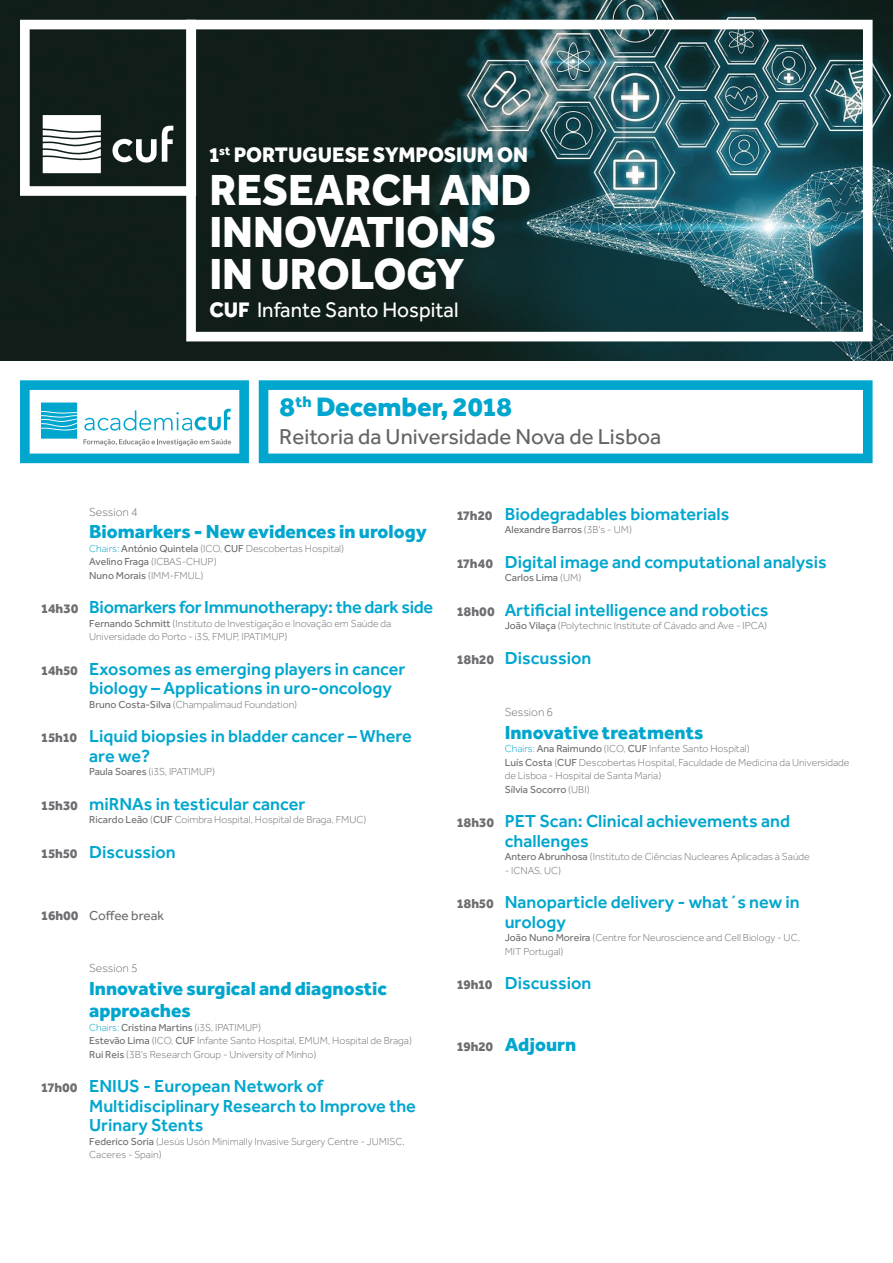
<style>
.page{position:relative;width:893px;height:1263px;background:#fff}
.page>*{position:absolute;margin:0;border:0;box-sizing:border-box;transform-origin:0 0}
.t1{font:800 45px/42.2px "Effra";color:#fff;scale:.96 1}
.t2{font:800 27.6px "Effra";color:#00a6ce}
.t3{font:22.35px "Effra";color:#636466}
.t4{font:800 21.75px "Effra";color:#fff;scale:.96 1}
.t5{font:21.75px "Effra";color:#fff;scale:.96 1}
.t6{font:800 19.5px/22.5px "Effra";color:#00a6ce}
.t7{font:500 18px/19.5px "Effra";color:#00a6ce}
.t8{font:13.5px "Effra";color:#6d6e71}
.t9{font:300 12px "Effra";color:#6d6e71}
.t10{font:300 10.5px/13.5px "Effra";color:#6d6e71}
.t11{font:10.5px "Effra";color:#6d6e71}
.s1{font-weight:800}
.s2{color:#00a6ce}
.s3{font-weight:400}
.s4{font-weight:800;font-size:13.5px;color:#6d6e71}
.s5{font-weight:300}
.s6{font-size:13.5px;color:#6d6e71}
</style>
<div class="page">
<img style="left:0;top:0;width:893px;height:360px">
<svg style="left:259px;top:380px;width:614px;height:83px"></svg>
<svg style="left:20px;top:20px;width:166px;height:176px"></svg>
<svg style="left:186px;top:20px;width:687px;height:321px;background:#355356"></svg>
<svg style="left:20px;top:380px;width:229px;height:83px"></svg>
<h3 class="t4" style="left:209px;top:142px;width:334px">1<sup>st</sup> PORTUGUESE SYMPOSIUM ON</h3>
<h1 class="t1" style="left:209px;top:167px;width:337px">RESEARCH AND<br>INNOVATIONS<br>IN UROLOGY</h1>
<h3 class="t5" style="left:209px;top:297px;width:261px"><span class="s1">CUF</span> Infante Santo Hospital</h3>
<h2 class="t2" style="left:279px;top:389px;width:235px">8<sup>th</sup> December, 2018</h2>
<h3 class="t3" style="left:279px;top:423px;width:384px">Reitoria da Universidade Nova de Lisboa</h3>
<p class="t9" style="left:89px;top:505px;width:50px">Session 4</p>
<h3 class="t6" style="left:89px;top:520px;width:339px">Biomarkers - New evidences in urology</h3>
<p class="t10" style="left:89px;top:541px;width:256px"><span class="s2">Chairs:</span> <span class="s3">António Quintela</span> (ICO, <span class="s3">CUF</span> Descobertas Hospital)<br><span class="s3">Avelino Fraga</span> (ICBAS-CHUP)<br><span class="s3">Nuno Morais</span> (IMM-FMUL)</p>
<h3 class="t7" style="left:42px;top:597px;width:393px"><span class="s4">14h30</span> Biomarkers for Immunotherapy: the dark side</h3>
<p class="t10" style="left:89px;top:616px;width:304px"><span class="s3">Fernando Schmitt</span> (Instituto de Investigação e Inovação em Saúde da<br>Universidade do Porto - i3S, FMUP, IPATIMUP)</p>
<h3 class="t7" style="left:89px;top:658px;width:318px;text-indent:-48px"><span class="s4">14h50</span> Exosomes as emerging players in cancer biology – Applications in uro-oncology</h3>
<p class="t10" style="left:89px;top:697px;width:210px"><span class="s3">Bruno Costa-Silva</span> (Champalimaud Foundation)</p>
<h3 class="t7" style="left:89px;top:726px;width:324px;text-indent:-48px"><span class="s4">15h10</span> Liquid biopsies in bladder cancer – Where are we?</h3>
<p class="t10" style="left:89px;top:765px;width:127px"><span class="s3">Paula Soares</span> (i3S, IPATIMUP)</p>
<h3 class="t7" style="left:42px;top:793px;width:265px"><span class="s4">15h30</span> miRNAs in testicular cancer</h3>
<p class="t10" style="left:89px;top:813px;width:279px"><span class="s3">Ricardo Leão</span> (<span class="s3">CUF</span> Coimbra Hospital, Hospital de Braga, FMUC)</p>
<h3 class="t7" style="left:42px;top:841px;width:136px"><span class="s4">15h50</span> Discussion</h3>
<p class="t8" style="left:42px;top:907px;width:124px"><span class="s1">16h00</span> Coffee break</p>
<p class="t9" style="left:89px;top:961px;width:50px">Session 5</p>
<h3 class="t6" style="left:89px;top:976px;width:299px">Innovative surgical and diagnostic approaches</h3>
<p class="t10" style="left:89px;top:1020px;width:324px"><span class="s2">Chairs:</span> <span class="s3">Cristina Martins</span> (i3S, IPATIMUP)<br><span class="s3">Estevão Lima</span> (ICO, <span class="s3">CUF</span> Infante Santo Hospital, EMUM, Hospital de Braga)<br><span class="s3">Rui Reis</span> (3B's Research Group - University of Minho)</p>
<h3 class="t7" style="left:89px;top:1076px;width:328px;text-indent:-48px"><span class="s4">17h00</span> ENIUS - European Network of<br>Multidisciplinary Research to Improve the<br>Urinary Stents</h3>
<p class="t10" style="left:89px;top:1134px;width:317px"><span class="s3">Federico Soria</span> (Jesús Usón Minimally Invasive Surgery Centre - JUMISC,<br>Caceres - Spain)</p>
<h3 class="t7" style="left:457px;top:503px;width:274px"><span class="s4">17h20</span> Biodegradables biomaterials</h3>
<p class="t11" style="left:505px;top:523px;width:129px">Alexandre Barros <span class="s5">(3B's - UM)</span></p>
<h3 class="t7" style="left:457px;top:551px;width:371px"><span class="s4">17h40</span> Digital image and computational analysis</h3>
<p class="t11" style="left:505px;top:571px;width:78px">Carlos Lima <span class="s5">(UM)</span></p>
<h3 class="t7" style="left:457px;top:599px;width:313px"><span class="s4">18h00</span> Artificial intelligence and robotics</h3>
<p class="t10" style="left:505px;top:619px;width:264px"><span class="s3">João Vilaça</span> (Polytechnic Institute of Cávado and Ave - IPCA)</p>
<h3 class="t7" style="left:457px;top:647px;width:136px"><span class="s4">18h20</span> Discussion</h3>
<p class="t9" style="left:505px;top:705px;width:50px">Session 6</p>
<h3 class="t6" style="left:505px;top:720px;width:200px">Innovative treatments</h3>
<p class="t10" style="left:505px;top:742px;width:346px"><span class="s2">Chairs:</span> <span class="s3">Ana Raimundo</span> (ICO, <span class="s3">CUF</span> Infante Santo Hospital)<br><span class="s3">Luís Costa</span> (<span class="s3">CUF</span> Descobertas Hospital, Faculdade de Medicina da Universidade de Lisboa - Hospital de Santa Maria)<br><span class="s3">Sílvia Socorro</span> (UBI)</p>
<h3 class="t7" style="left:505px;top:811px;width:287px;text-indent:-48px"><span class="s4">18h30</span> PET Scan: Clinical achievements and challenges</h3>
<p class="t10" style="left:505px;top:850px;width:307px"><span class="s3">Antero Abrunhosa</span> (Instituto de Ciências Nucleares Aplicadas à Saúde</p>
<p class="t10" style="left:505px;top:863px;width:58px">- ICNAS, UC)</p>
<h3 class="t7" style="left:505px;top:892px;width:297px;text-indent:-48px"><span class="s4">18h50</span> Nanoparticle delivery - what´s new in urology</h3>
<p class="t10" style="left:505px;top:931px;width:297px"><span class="s3">João Nuno Moreira</span> (Centre for Neuroscience and Cell Biology - UC,<br>MIT Portugal)</p>
<h3 class="t7" style="left:457px;top:973px;width:136px"><span class="s4">19h10</span> Discussion</h3>
<h3 class="t6" style="left:457px;top:1033px;width:121px"><span class="s6">19h20</span> Adjourn</h3>
</div>
